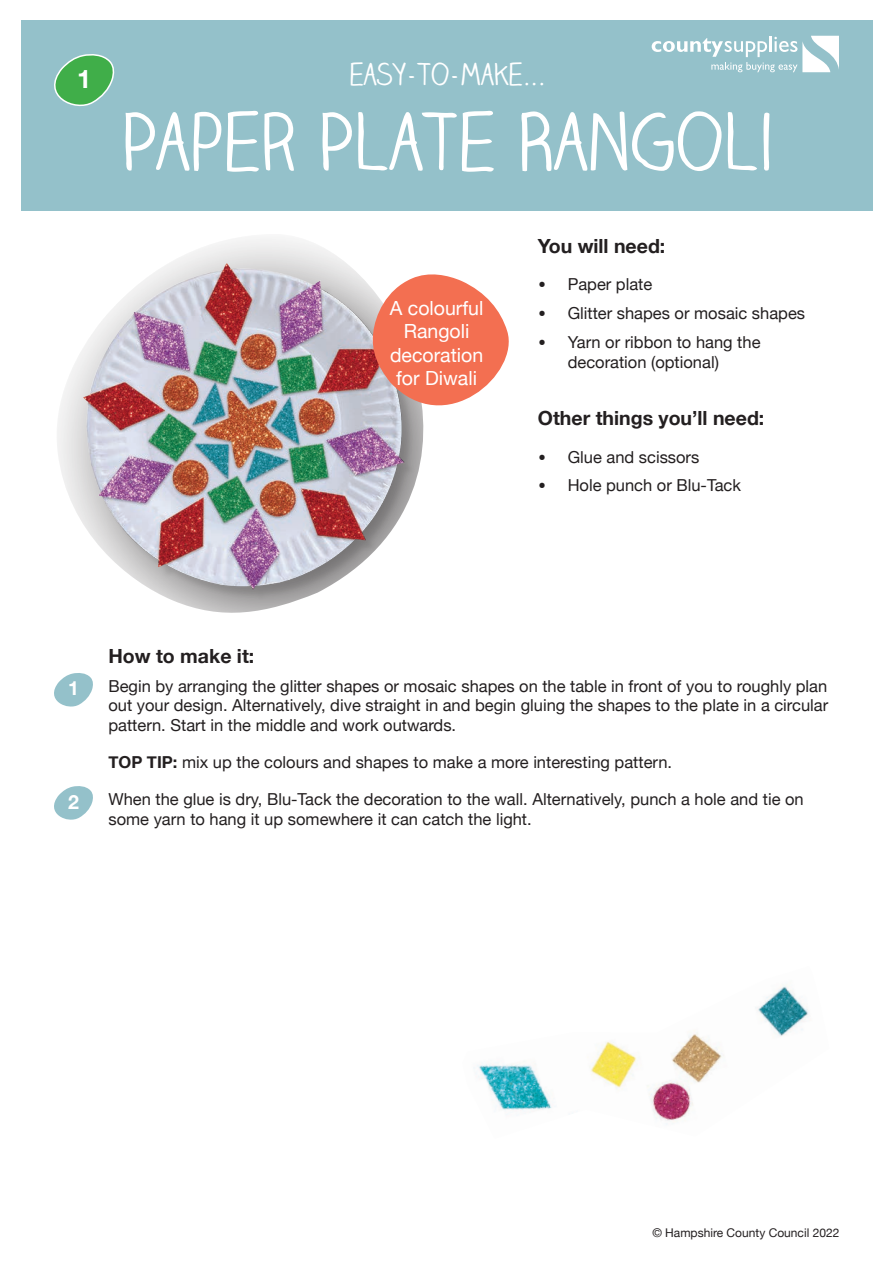
<style>
.page{position:relative;width:893px;height:1263px;background:#fff}
.page>*{position:absolute;margin:0;border:0;box-sizing:border-box;transform-origin:0 0}
.t1{font:78px "Claire Hand";color:#fff}
.t2{font:30px "Claire Hand";color:#fff}
.t3{font:700 25.5px "Helvetica Neue";color:#fff}
.t4{font:700 19.5px "Helvetica Neue";color:#231f20}
.t5{font:19.5px/23.4px "Helvetica Neue";color:#fff;text-align:center}
.t6{font:700 19.5px "Helvetica Neue";color:#fff}
.t7{font:16.5px/19.8px "Helvetica Neue";color:#231f20}
.t8{font:12px "Helvetica Neue";color:#231f20}
.s1{font-size:24px}
.s2{font-weight:700}
</style>
<div class="page">
<img style="left:474px;top:986px;width:335px;height:139px">
<div style="left:21px;top:20px;width:852px;height:190px;background:#94c1ca"></div>
<svg style="left:652px;top:36px;width:187px;height:36px"></svg>
<img style="left:57px;top:238px;width:366px;height:375px">
<svg style="left:54px;top:673px;width:39px;height:34px"></svg>
<svg style="left:371px;top:271px;width:138px;height:170px"></svg>
<svg style="left:54px;top:54px;width:60px;height:52px"></svg>
<svg style="left:54px;top:786px;width:39px;height:34px"></svg>
<h3 class="t3" style="left:77px;top:59px;width:16px">1</h3>
<h2 class="t2" style="left:350px;top:55px;width:197px">EASY-TO-MAKE...</h2>
<h1 class="t1" style="left:121px;top:93px;width:654px">PAPER PLATE RANGOLI</h1>
<p class="t5" style="left:390px;top:298px;width:95px">A colourful<br>Rangoli decoration for Diwali</p>
<p class="t4" style="left:538px;top:231px;width:129px">You will need:</p>
<p class="t7" style="left:538px;top:275px;width:116px"><span class="s1">•</span> Paper plate</p>
<p class="t7" style="left:538px;top:304px;width:269px"><span class="s1">•</span> Glitter shapes or mosaic shapes</p>
<p class="t7" style="left:568px;top:333px;width:194px;text-indent:-30px"><span class="s1">•</span> Yarn or ribbon to hang the decoration (optional)</p>
<p class="t4" style="left:538px;top:403px;width:228px">Other things you’ll need:</p>
<p class="t7" style="left:538px;top:448px;width:163px"><span class="s1">•</span> Glue and scissors</p>
<p class="t7" style="left:538px;top:476px;width:205px"><span class="s1">•</span> Hole punch or Blu-Tack</p>
<p class="t6" style="left:68px;top:673px;width:12px">1</p>
<p class="t6" style="left:68px;top:786px;width:12px">2</p>
<p class="t4" style="left:108px;top:641px;width:147px">How to make it:</p>
<p class="t7" style="left:108px;top:677px;width:721px;text-align:justify">Begin by arranging the glitter shapes or mosaic shapes on the table in front of you to roughly plan out your design. Alternatively, dive straight in and begin gluing the shapes to the plate in a circular pattern. Start in the middle and work outwards.</p>
<p class="t7" style="left:108px;top:753px;width:565px"><span class="s2">TOP TIP:</span> mix up the colours and shapes to make a more interesting pattern.</p>
<p class="t7" style="left:108px;top:790px;width:697px">When the glue is dry, Blu-Tack the decoration to the wall. Alternatively, punch a hole and tie on some yarn to hang it up somewhere it can catch the light.</p>
<p class="t8" style="left:652px;top:1224px;width:188px">© Hampshire County Council 2022</p>
</div>
